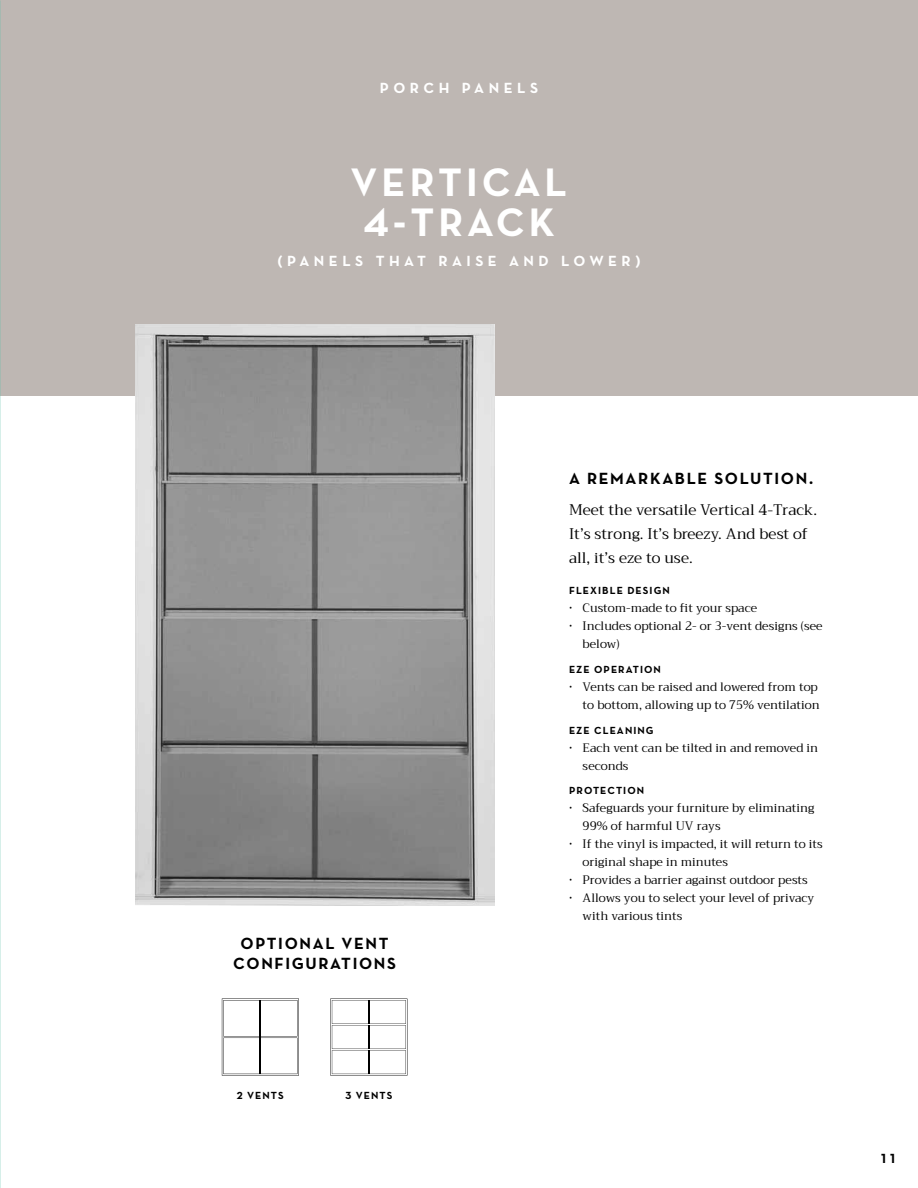
<style>
.page{position:relative;width:918px;height:1188px;background:#fff}
.page>*{position:absolute;margin:0;border:0;box-sizing:border-box;transform-origin:0 0}
.t1{font:700 40.5px/40.5px "Neutraface Text";letter-spacing:.1em;color:#fff;text-align:center}
.t2{font:700 16.5px/19.8px "Neutraface Text";letter-spacing:.1em;color:#000;text-align:center}
.t3{font:15px/24px "Trirong";color:#000}
.t4{font:700 15px "Neutraface Text";letter-spacing:.3em;color:#fff}
.t5{font:700 13.5px "Neutraface Text";color:#000}
.t6{font:12px/18px "Trirong";color:#000}
.t7{font:700 10.5px "Neutraface Text";letter-spacing:.1em;color:#000}
</style>
<div class="page">
<div style="left:0;top:0;width:918px;height:396px;background:#beb7b3"></div>
<hr style="left:0;top:0;width:1px;height:1188px;background:#000">
<img style="left:135px;top:324px;width:359px;height:582px">
<svg style="left:222px;top:999px;width:77px;height:77px"></svg>
<hr style="left:260px;top:1038px;width:1px;height:36px;background:#000">
<hr style="left:260px;top:1000px;width:1px;height:36px;background:#000">
<svg style="left:330px;top:999px;width:77px;height:77px"></svg>
<hr style="left:368px;top:1050px;width:2px;height:24px;background:#000">
<hr style="left:368px;top:1025px;width:2px;height:24px;background:#000">
<hr style="left:368px;top:1000px;width:2px;height:24px;background:#000">
<p class="t4" style="left:380px;top:78px;width:160px">PORCH PANELS</p>
<h1 class="t1" style="left:351px;top:161px;width:218px">VERTICAL<br>4-TRACK</h1>
<p class="t4" style="left:277px;top:251px;width:365px">(PANELS THAT RAISE AND LOWER)</p>
<h2 class="t2" style="left:233px;top:933px;width:164px">OPTIONAL VENT<br>CONFIGURATIONS</h2>
<p class="t7" style="left:237px;top:1088px;width:48px">2 VENTS</p>
<p class="t7" style="left:345px;top:1088px;width:48px">3 VENTS</p>
<h2 class="t2" style="left:569px;top:468px;width:246px">A REMARKABLE SOLUTION.</h2>
<p class="t3" style="left:569px;top:498px;width:249px">Meet the versatile Vertical 4-Track.<br>It’s strong. It’s breezy. And best of all, it’s eze to use.</p>
<p class="t7" style="left:569px;top:584px;width:102px">FLEXIBLE DESIGN</p>
<p class="t6" style="left:569px;top:599px;width:189px">• Custom-made to fit your space</p>
<p class="t6" style="left:583px;top:617px;width:241px;text-indent:-14px">• Includes optional 2- or 3-vent designs (see below)</p>
<p class="t7" style="left:569px;top:663px;width:93px">EZE OPERATION</p>
<p class="t6" style="left:569px;top:678px;width:252px;text-align:right">• Vents can be raised and lowered from top to bottom, allowing up to 75% ventilation</p>
<p class="t7" style="left:569px;top:723px;width:86px">EZE CLEANING</p>
<p class="t6" style="left:583px;top:739px;width:237px;text-indent:-14px">• Each vent can be tilted in and removed in seconds</p>
<p class="t7" style="left:569px;top:784px;width:77px">PROTECTION</p>
<p class="t6" style="left:583px;top:799px;width:233px;text-indent:-14px">• Safeguards your furniture by eliminating<br>99% of harmful UV rays</p>
<p class="t6" style="left:583px;top:835px;width:242px;text-indent:-14px">• If the vinyl is impacted, it will return to its original shape in minutes</p>
<p class="t6" style="left:569px;top:871px;width:240px">• Provides a barrier against outdoor pests</p>
<p class="t6" style="left:583px;top:889px;width:233px;text-indent:-14px">• Allows you to select your level of privacy with various tints</p>
<p class="t5" style="left:881px;top:1149px;width:15px">1 1</p>
</div>
